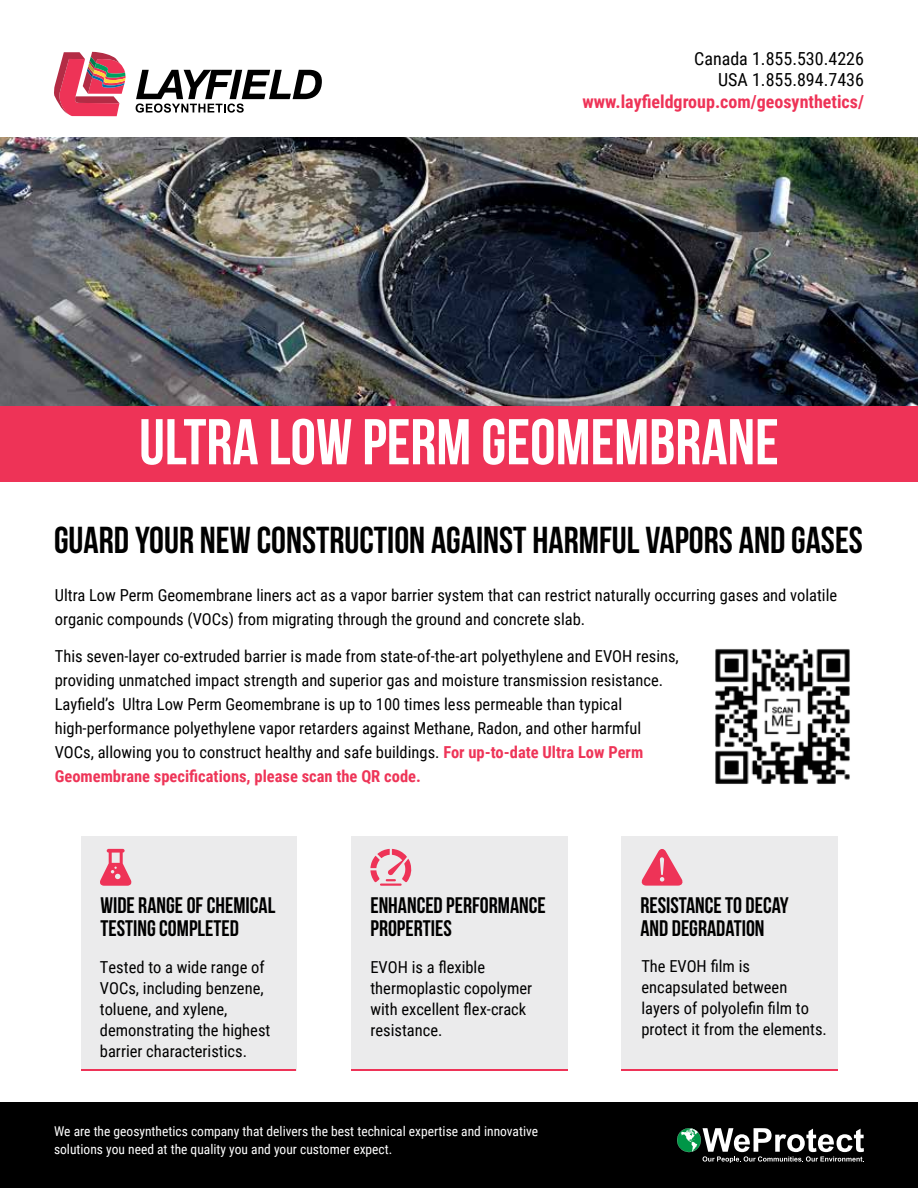
<style>
.page{position:relative;width:918px;height:1188px;background:#fff}
.page>*{position:absolute;margin:0;border:0;box-sizing:border-box;transform-origin:0 0}
.t1{font:700 64.5px "Bebas Neue";color:#fff}
.t2{font:700 37.5px "Bebas Neue";color:#000}
.t3{font:700 22.5px/23px "Bebas Neue";color:#000}
.t4{font:18px/21.6px "Roboto Condensed";color:#000;text-align:right}
.t5{font:700 18px "Roboto Condensed";color:#ee3357}
.t6{font:16.5px/21px "Roboto Condensed";color:#000}
.t7{font:13.5px/18px "Roboto Condensed";color:#fff}
.s1{font-weight:700;color:#ee3558}
</style>
<div class="page">
<div style="left:0;top:1103px;width:918px;height:85px;background:#000"></div>
<img style="left:0;top:138px;width:918px;height:268px">
<div style="left:0;top:406px;width:918px;height:76px;background:#ee3357"></div>
<svg style="left:54px;top:52px;width:72px;height:64px"></svg>
<svg style="left:136px;top:70px;width:186px;height:43px"></svg>
<svg style="left:677px;top:1128px;width:187px;height:35px"></svg>
<img style="left:715px;top:649px;width:135px;height:135px">
<div style="left:81px;top:836px;width:216px;height:235px;background:#ebebec"></div>
<hr style="left:81px;top:1069px;width:215px;height:2px;background:#ee3357">
<div style="left:351px;top:837px;width:216px;height:234px;background:#ebebec"></div>
<hr style="left:351px;top:1069px;width:216px;height:2px;background:#ee3357">
<div style="left:622px;top:837px;width:216px;height:234px;background:#ebebec"></div>
<hr style="left:622px;top:1069px;width:216px;height:2px;background:#ee3357">
<svg style="left:100px;top:849px;width:32px;height:37px"></svg>
<svg style="left:370px;top:849px;width:42px;height:37px"></svg>
<svg style="left:641px;top:849px;width:42px;height:37px"></svg>
<p class="t4" style="left:694px;top:47px;width:171px">Canada 1.855.530.4226<br>USA 1.855.894.7436</p>
<p class="t5" style="left:582px;top:89px;width:283px">www.layfieldgroup.com/geosynthetics/</p>
<h1 class="t1" style="left:139px;top:407px;width:641px">ULTRA LOW PERM GEOMEMBRANE</h1>
<h2 class="t2" style="left:54px;top:520px;width:810px">GUARD YOUR NEW CONSTRUCTION AGAINST HARMFUL VAPORS AND GASES</h2>
<p class="t6" style="left:55px;top:582px;width:784px;line-height:24px">Ultra Low Perm Geomembrane liners act as a vapor barrier system that can restrict naturally occurring gases and volatile organic compounds (VOCs) from migrating through the ground and concrete slab.</p>
<p class="t6" style="left:55px;top:644px;width:626px;line-height:24px">This seven-layer co-extruded barrier is made from state-of-the-art polyethylene and EVOH resins, providing unmatched impact strength and superior gas and moisture transmission resistance.<br>Layfield’s Ultra Low Perm Geomembrane is up to 100 times less permeable than typical high-performance polyethylene vapor retarders against Methane, Radon, and other harmful VOCs, allowing you to construct healthy and safe buildings. <span class="s1">For up-to-date Ultra Low Perm Geomembrane specifications, please scan the QR code.</span></p>
<h3 class="t3" style="left:100px;top:894px;width:176px">WIDE RANGE OF CHEMICAL<br>TESTING COMPLETED</h3>
<h3 class="t3" style="left:370px;top:894px;width:177px">ENHANCED PERFORMANCE<br>PROPERTIES</h3>
<h3 class="t3" style="left:640px;top:894px;width:150px">RESISTANCE TO DECAY<br>AND DEGRADATION</h3>
<p class="t6" style="left:100px;top:956px;width:172px">Tested to a wide range of<br>VOCs, including benzene, toluene, and xylene, demonstrating the highest barrier characteristics.</p>
<p class="t6" style="left:370px;top:956px;width:163px">EVOH is a flexible thermoplastic copolymer with excellent flex-crack resistance.</p>
<p class="t6" style="left:641px;top:955px;width:187px">The EVOH film is encapsulated between layers of polyolefin film to protect it from the elements.</p>
<p class="t7" style="left:54px;top:1122px;width:486px">We are the geosynthetics company that delivers the best technical expertise and innovative solutions you need at the quality you and your customer expect.</p>
</div>
